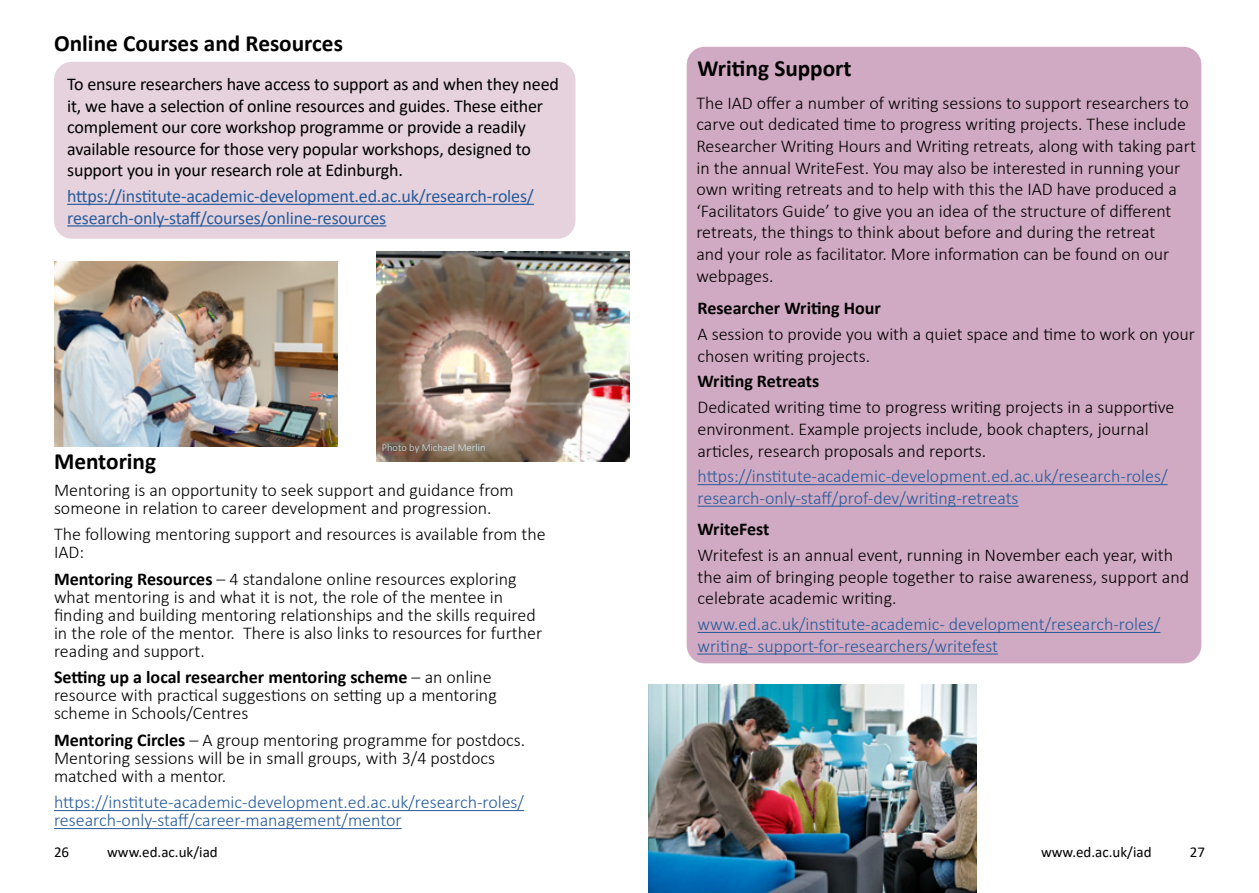
<style>
.page{position:relative;width:1259px;height:893px;background:#fff}
.page>*{position:absolute;margin:0;border:0;box-sizing:border-box;transform-origin:0 0}
.t1{font:700 23.25px "Calibri";color:#000}
.t2{font:300 18px/21.6px "Calibri";color:#000}
.t3{font:300 18px/21.6px "Calibri";color:#275b9b}
.t4{font:18px/21.6px "Calibri";letter-spacing:-.01em;color:#000}
.t5{font:18px/21.6px "Calibri";letter-spacing:-.01em;color:#275b9b}
.t6{font:700 18px "Calibri";color:#000}
.t7{font:15px "Calibri";color:#000}
.t8{font:300 10.5px "Calibri";color:#cce9f3}
.s1{font-weight:700}
</style>
<div class="page">
<div style="left:54px;top:62px;width:521px;height:177px;background:#e5d2dd;border-radius:18px"></div>
<hr style="left:67px;top:204px;width:467px;height:1px;background:#275b9b">
<hr style="left:67px;top:225px;width:319px;height:2px;background:#275b9b">
<div style="left:686px;top:47px;width:515px;height:616px;background:#d0a9c2;border-radius:18px"></div>
<hr style="left:697px;top:484px;width:470px;height:1px;background:#275b9b">
<hr style="left:697px;top:506px;width:321px;height:1px;background:#275b9b">
<hr style="left:697px;top:632px;width:463px;height:1px;background:#275b9b">
<hr style="left:697px;top:654px;width:301px;height:1px;background:#275b9b">
<hr style="left:54px;top:810px;width:470px;height:1px;background:#275b9b">
<hr style="left:54px;top:828px;width:348px;height:1px;background:#275b9b">
<img style="left:54px;top:261px;width:283px;height:185px">
<img style="left:649px;top:685px;width:327px;height:208px">
<img style="left:376px;top:251px;width:253px;height:211px">
<p class="t1" style="left:54px;top:27px;width:290px">Online Courses and Resources</p>
<p class="t4" style="left:67px;top:73px;width:493px">To ensure researchers have access to support as and when they need it, we have a selection of online resources and guides. These either complement our core workshop programme or provide a readily available resource for those very popular workshops, designed to support you in your research role at Edinburgh.</p>
<p class="t5" style="left:67px;top:185px;width:468px">https://institute-academic-development.ed.ac.uk/research-roles/ research-only-staff/courses/online-resources</p>
<p class="t8" style="left:382px;top:441px;width:105px">Photo by Michael Merlin</p>
<p class="t1" style="left:54px;top:445px;width:104px">Mentoring</p>
<p class="t2" style="left:54px;top:481px;width:461px;line-height:18px">Mentoring is an opportunity to seek support and guidance from someone in relation to career development and progression.</p>
<p class="t2" style="left:54px;top:525px;width:493px;line-height:18px">The following mentoring support and resources is available from the<br>IAD:</p>
<p class="t2" style="left:54px;top:570px;width:490px;line-height:18px"><span class="s1">Mentoring Resources</span> – 4 standalone online resources exploring what mentoring is and what it is not, the role of the mentee in finding and building mentoring relationships and the skills required in the role of the mentor. There is also links to resources for further reading and support.</p>
<p class="t2" style="left:54px;top:668px;width:444px;line-height:18px"><span class="s1">Setting up a local researcher mentoring scheme</span> – an online resource with practical suggestions on setting up a mentoring scheme in Schools/Centres</p>
<p class="t2" style="left:54px;top:731px;width:472px;line-height:18px"><span class="s1">Mentoring Circles</span> – A group mentoring programme for postdocs.<br>Mentoring sessions will be in small groups, with 3/4 postdocs matched with a mentor.</p>
<p class="t3" style="left:54px;top:793px;width:471px;line-height:18px">https://institute-academic-development.ed.ac.uk/research-roles/ research-only-staff/career-management/mentor</p>
<p class="t1" style="left:697px;top:52px;width:156px">Writing Support</p>
<p class="t2" style="left:696px;top:92px;width:501px">The IAD offer a number of writing sessions to support researchers to carve out dedicated time to progress writing projects. These include Researcher Writing Hours and Writing retreats, along with taking part in the annual WriteFest. You may also be interested in running your own writing retreats and to help with this the IAD have produced a ‘Facilitators Guide’ to give you an idea of the structure of different retreats, the things to think about before and during the retreat<br>and your role as facilitator. More information can be found on our webpages.</p>
<p class="t6" style="left:697px;top:295px;width:185px">Researcher Writing Hour</p>
<p class="t2" style="left:697px;top:323px;width:499px">A session to provide you with a quiet space and time to work on your chosen writing projects.</p>
<p class="t6" style="left:697px;top:369px;width:123px">Writing Retreats</p>
<p class="t2" style="left:697px;top:396px;width:478px">Dedicated writing time to progress writing projects in a supportive environment. Example projects include, book chapters, journal articles, research proposals and reports.</p>
<p class="t3" style="left:697px;top:465px;width:471px">https://institute-academic-development.ed.ac.uk/research-roles/ research-only-staff/prof-dev/writing-retreats</p>
<p class="t6" style="left:697px;top:517px;width:74px">WriteFest</p>
<p class="t2" style="left:697px;top:544px;width:493px">Writefest is an annual event, running in November each year, with the aim of bringing people together to raise awareness, support and celebrate academic writing.</p>
<p class="t3" style="left:697px;top:613px;width:464px">www.ed.ac.uk/institute-academic- development/research-roles/ writing- support-for-researchers/writefest</p>
<p class="t7" style="left:54px;top:841px;width:17px">26</p>
<p class="t7" style="left:107px;top:841px;width:112px">www.ed.ac.uk/iad</p>
<p class="t7" style="left:1041px;top:841px;width:112px">www.ed.ac.uk/iad</p>
<p class="t7" style="left:1189px;top:841px;width:17px">27</p>
</div>
